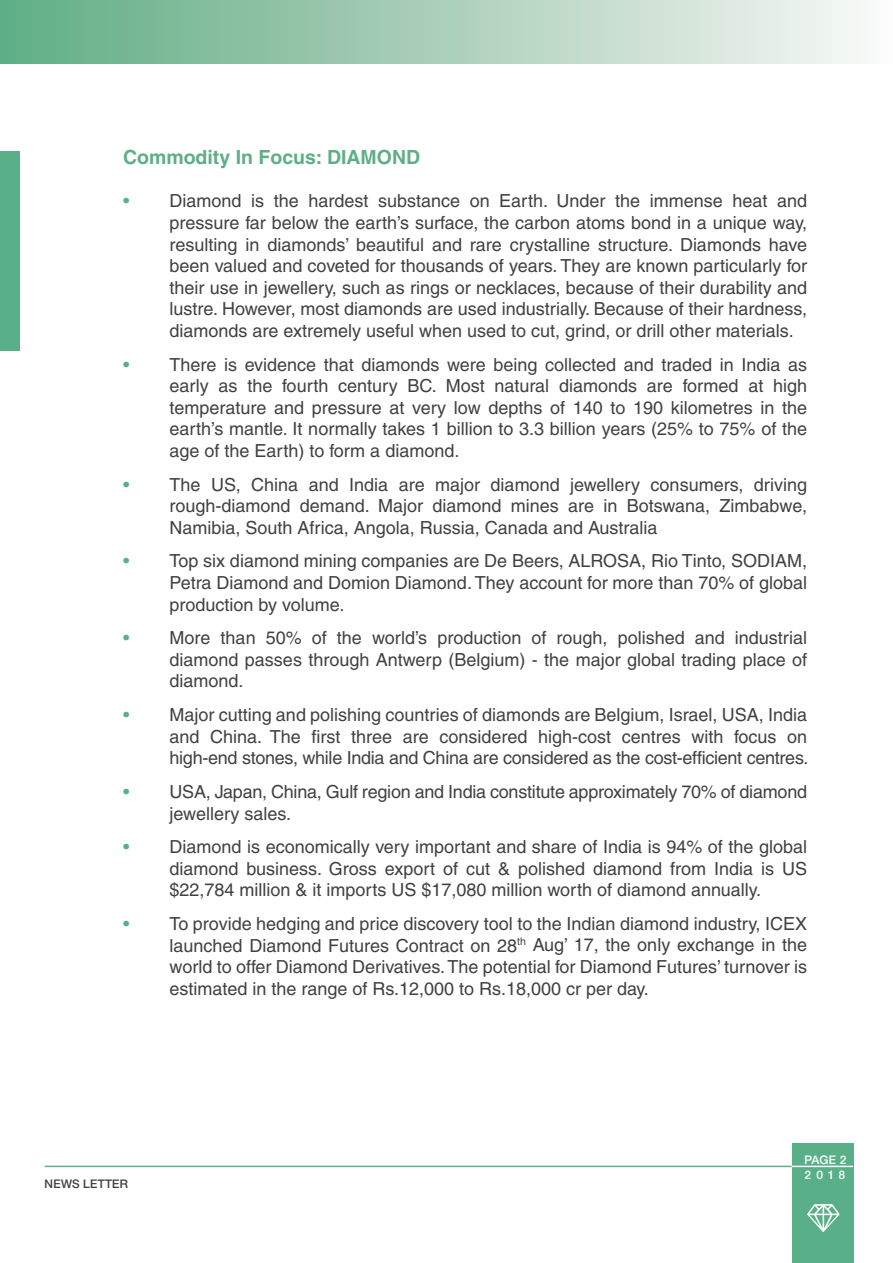
<style>
.page{position:relative;width:893px;height:1263px;background:#fff}
.page>*{position:absolute;margin:0;border:0;box-sizing:border-box;transform-origin:0 0}
.t1{font:700 19.5px "Helvetica";color:#5eaf87}
.t2{font:18px/21.6px "Helvetica";color:#414142;text-align:justify}
.t3{font:500 12px "Neue Helvetica BQ";letter-spacing:.02em;color:#414142}
.t4{font:500 12px/15px "Neue Helvetica BQ";letter-spacing:.195em;color:#fff}
.s1{color:#58af88}
</style>
<div class="page">
<div style="left:0;top:0;width:893px;height:63px;background:linear-gradient(to right,#5fab83,#faf8f6)"></div>
<div style="left:0;top:152px;width:19px;height:199px;background:#58af88"></div>
<hr style="left:45px;top:1166px;width:749px;height:1px;background:#5eaf87">
<div style="left:792px;top:1143px;width:61px;height:120px;background:#58af88"></div>
<hr style="left:791px;top:1166px;width:62px;height:1px;background:#fff">
<svg style="left:807px;top:1204px;width:33px;height:28px"></svg>
<p class="t1" style="left:123px;top:145px;width:299px">Commodity In Focus: DIAMOND</p>
<p class="t2" style="left:170px;top:190px;width:639px;text-indent:-46px"><span class="s1">•</span> Diamond is the hardest substance on Earth. Under the immense heat and pressure far below the earth’s surface, the carbon atoms bond in a unique way, resulting in diamonds’ beautiful and rare crystalline structure. Diamonds have been valued and coveted for thousands of years. They are known particularly for their use in jewellery, such as rings or necklaces, because of their durability and lustre. However, most diamonds are used industrially. Because of their hardness, diamonds are extremely useful when used to cut, grind, or drill other materials.</p>
<p class="t2" style="left:170px;top:353px;width:639px;text-indent:-46px"><span class="s1">•</span> There is evidence that diamonds were being collected and traded in India as early as the fourth century BC. Most natural diamonds are formed at high temperature and pressure at very low depths of 140 to 190 kilometres in the earth’s mantle. It normally takes 1 billion to 3.3 billion years (25% to 75% of the age of the Earth) to form a diamond.</p>
<p class="t2" style="left:170px;top:473px;width:639px;text-indent:-46px"><span class="s1">•</span> The US, China and India are major diamond jewellery consumers, driving rough-diamond demand. Major diamond mines are in Botswana, Zimbabwe, Namibia, South Africa, Angola, Russia, Canada and Australia</p>
<p class="t2" style="left:170px;top:550px;width:639px;text-indent:-46px"><span class="s1">•</span> Top six diamond mining companies are De Beers, ALROSA, Rio Tinto, SODIAM, Petra Diamond and Domion Diamond. They account for more than 70% of global production by volume.</p>
<p class="t2" style="left:170px;top:627px;width:639px;text-indent:-46px"><span class="s1">•</span> More than 50% of the world’s production of rough, polished and industrial diamond passes through Antwerp (Belgium) - the major global trading place of diamond.</p>
<p class="t2" style="left:170px;top:704px;width:640px;text-indent:-46px"><span class="s1">•</span> Major cutting and polishing countries of diamonds are Belgium, Israel, USA, India and China. The first three are considered high-cost centres with focus on high-end stones, while India and China are considered as the cost-efficient centres.</p>
<p class="t2" style="left:170px;top:781px;width:639px;text-indent:-46px"><span class="s1">•</span> USA, Japan, China, Gulf region and India constitute approximately 70% of diamond jewellery sales.</p>
<p class="t2" style="left:170px;top:836px;width:639px;text-indent:-46px"><span class="s1">•</span> Diamond is economically very important and share of India is 94% of the global diamond business. Gross export of cut &amp; polished diamond from India is US $22,784 million &amp; it imports US $17,080 million worth of diamond annually.</p>
<p class="t2" style="left:170px;top:913px;width:639px;text-indent:-46px"><span class="s1">•</span> To provide hedging and price discovery tool to the Indian diamond industry, ICEX launched Diamond Futures Contract on 28<sup>th</sup> Aug’ 17, the only exchange in the world to offer Diamond Derivatives. The potential for Diamond Futures’ turnover is estimated in the range of Rs.12,000 to Rs.18,000 cr per day.</p>
<p class="t3" style="left:45px;top:1176px;width:85px">NEWS LETTER</p>
<p class="t4" style="left:804px;top:1152px;width:43px">PAGE 2<br>2018</p>
</div>
